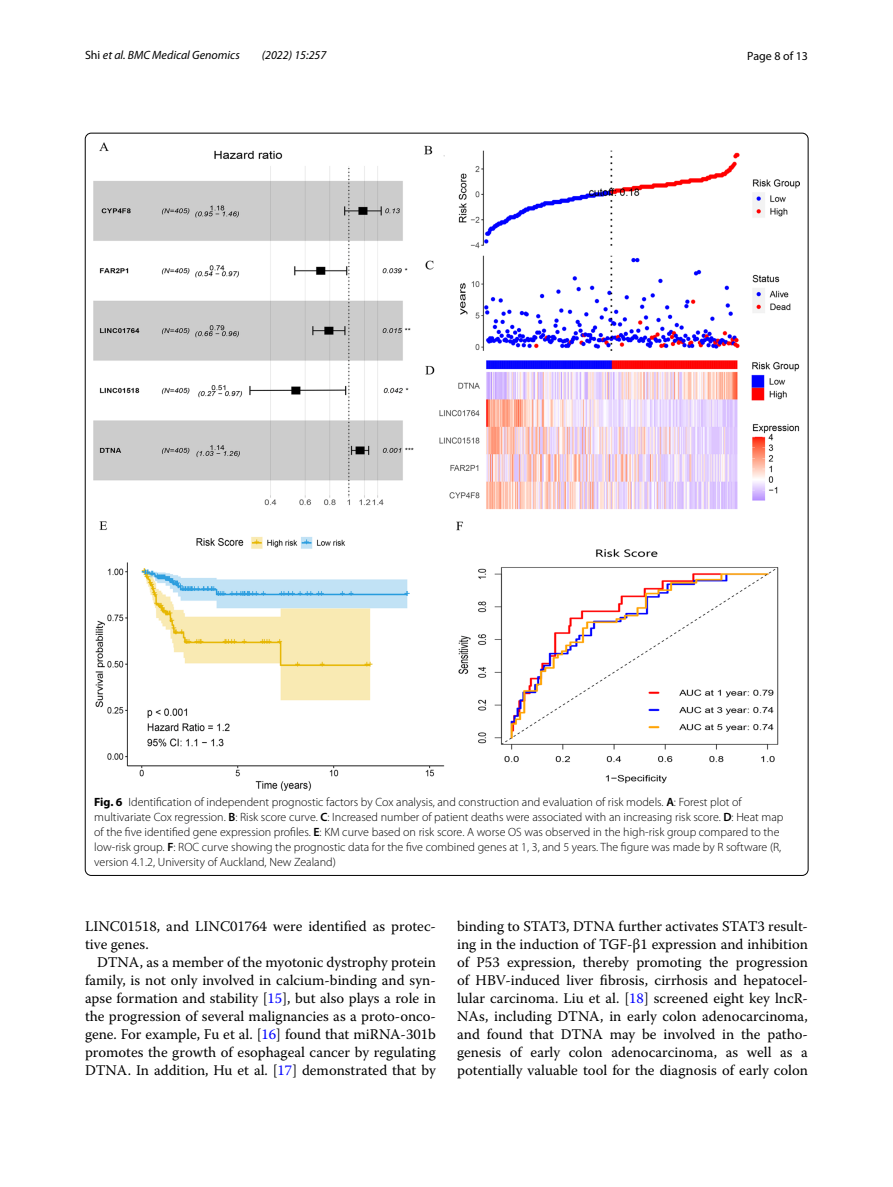
<style>
.page{position:relative;width:893px;height:1187px;background:#fff}
.page>*{position:absolute;margin:0;border:0;box-sizing:border-box;transform-origin:0 0}
.t1{font:14.7px/18px "Warnock Pro";color:#000;text-align:justify}
.t2{font:300 12px/15px "Myriad Pro";color:#000}
.t3{font:italic 12px "Myriad Pro";color:#000}
.t4{font:12px "Myriad Pro";color:#000}
.s1{font-style:normal}
.s2{font-weight:700}
.s3{font-weight:600}
.s4{color:#00f}
</style>
<div class="page">
<img style="left:94px;top:142px;width:706px;height:648px">
<p class="t3" style="left:85px;top:48px;width:156px"><span class="s1">Shi</span> et al. BMC Medical Genomics</p>
<p class="t3" style="left:262px;top:48px;width:66px">(2022) 15:257</p>
<p class="t4" style="left:747px;top:48px;width:62px">Page 8 of 13</p>
<p class="t2" style="left:94px;top:794px;width:691px"><span class="s2">Fig. 6</span> Identification of independent prognostic factors by Cox analysis, and construction and evaluation of risk models. <span class="s3">A</span>: Forest plot of multivariate Cox regression. <span class="s3">B</span>: Risk score curve. <span class="s3">C</span>: Increased number of patient deaths were associated with an increasing risk score. <span class="s3">D</span>: Heat map of the five identified gene expression profiles. <span class="s3">E</span>: KM curve based on risk score. A worse OS was observed in the high-risk group compared to the low-risk group. <span class="s3">F</span>: ROC curve showing the prognostic data for the five combined genes at 1, 3, and 5 years. The figure was made by R software (R, version 4.1.2, University of Auckland, New Zealand)</p>
<p class="t1" style="left:85px;top:916px;width:352px">LINC01518, and LINC01764 were identified as protec&shy;tive genes.</p>
<p class="t1" style="left:85px;top:952px;width:352px;text-indent:12px">DTNA, as a member of the myotonic dystrophy protein family, is not only involved in calcium-binding and syn&shy;apse formation and stability [<span class="s4">15</span>], but also plays a role in the progression of several malignancies as a proto-onco&shy;gene. For example, Fu et al. [<span class="s4">16</span>] found that miRNA-301b promotes the growth of esophageal cancer by regulating DTNA. In addition, Hu et al. [<span class="s4">17</span>] demonstrated that by</p>
<p class="t1" style="left:457px;top:916px;width:352px">binding to STAT3, DTNA further activates STAT3 result&shy;ing in the induction of TGF-β1 expression and inhibition of P53 expression, thereby promoting the progression of HBV-induced liver fibrosis, cirrhosis and hepatocel&shy;lular carcinoma. Liu et al. [<span class="s4">18</span>] screened eight key lncR-NAs, including DTNA, in early colon adenocarcinoma, and found that DTNA may be involved in the patho&shy;genesis of early colon adenocarcinoma, as well as a potentially valuable tool for the diagnosis of early colon</p>
</div>
